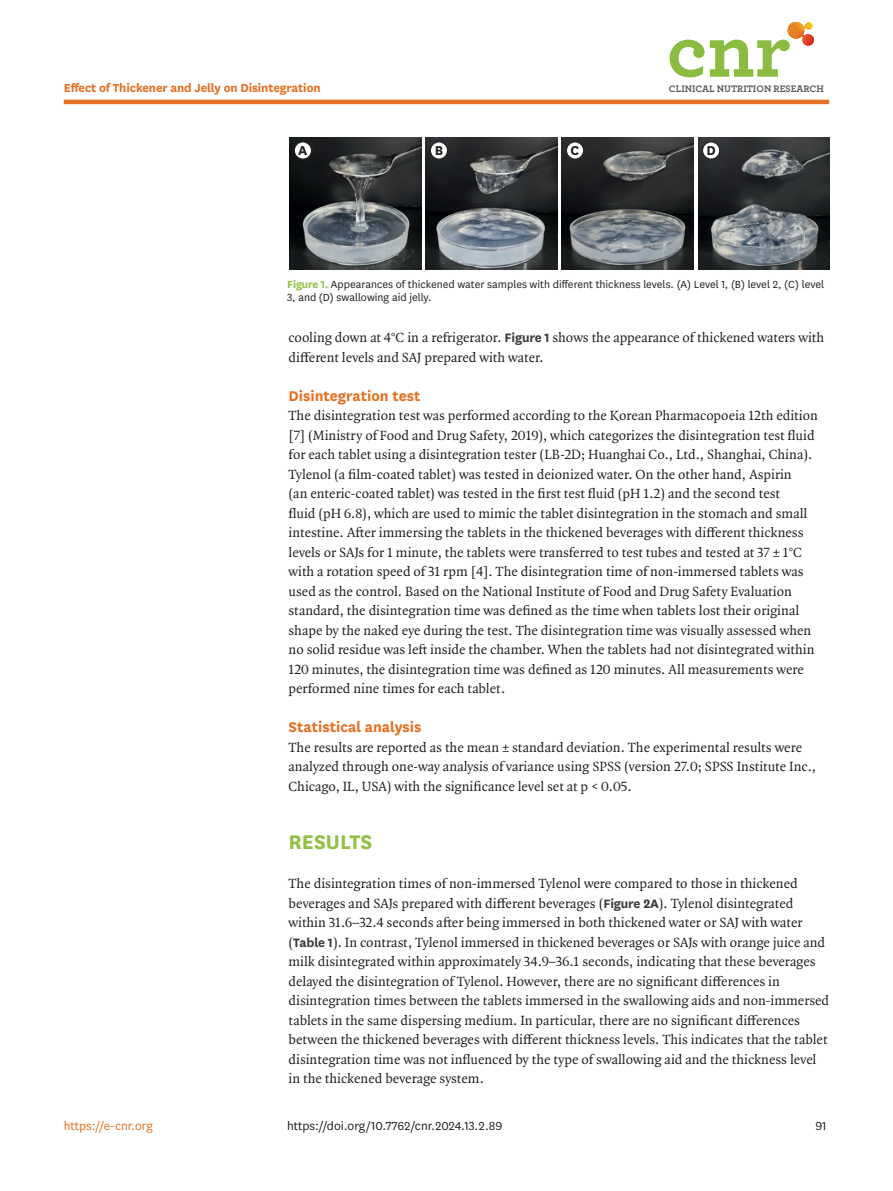
<style>
.page{position:relative;width:893px;height:1191px;background:#fff}
.page>*{position:absolute;margin:0;border:0;box-sizing:border-box;transform-origin:0 0}
.body_title1{font:700 23.1px "National";color:#92c046}
.body_title2{font:700 16.5px "National";color:#e57125}
.t1{font:700 15px "National";color:#231f20}
.body_p_first{font:14.25px/19.5px "Quadraat OT";color:#231f20}
.t2{font:13.5px "National";color:#231f20}
.t3{font:700 13.5px "National";letter-spacing:-.01em;color:#e57125}
.t4{font:13.5px "National";color:#e57125}
.t5{font:12px/13.5px "National";color:#231f20}
.t6{font:700 9.9px "Archer";color:#595756}
.s1{font-weight:700;color:#92c046}
.s2{font-family:"National";font-weight:700;color:#3e3e3f}
</style>
<div class="page">
<hr style="left:64px;top:100px;width:765px;height:4px;background:#e57125">
<svg style="left:670px;top:21px;width:144px;height:56px"></svg>
<div style="left:789px;top:25px;width:9px;height:9px;background:#e78224;border-radius:50%"></div>
<img style="left:290px;top:137px;width:132px;height:133px">
<img style="left:426px;top:137px;width:132px;height:133px">
<img style="left:562px;top:137px;width:132px;height:133px">
<img style="left:698px;top:137px;width:132px;height:133px">
<div style="left:294px;top:142px;width:17px;height:17px;background:#fff;border-radius:50%"></div>
<div style="left:294px;top:141px;width:18px;height:19px;border:1px solid #231f20;border-radius:50%"></div>
<div style="left:430px;top:142px;width:18px;height:17px;background:#fff;border-radius:50%"></div>
<div style="left:430px;top:141px;width:18px;height:19px;border:1px solid #231f20;border-radius:50%"></div>
<div style="left:566px;top:142px;width:18px;height:17px;background:#fff;border-radius:50%"></div>
<div style="left:566px;top:141px;width:18px;height:19px;border:1px solid #231f20;border-radius:50%"></div>
<div style="left:702px;top:142px;width:18px;height:17px;background:#fff;border-radius:50%"></div>
<div style="left:702px;top:141px;width:18px;height:19px;border:1px solid #231f20;border-radius:50%"></div>
<p class="t3" style="left:64px;top:78px;width:258px">Effect of Thickener and Jelly on Disintegration</p>
<p class="t6" style="left:669px;top:81px;width:157px">CLINICAL NUTRITION RESEARCH</p>
<p class="t1" style="left:298px;top:139px;width:11px">A</p>
<p class="t1" style="left:435px;top:139px;width:10px">B</p>
<p class="t1" style="left:571px;top:139px;width:10px">C</p>
<p class="t1" style="left:706px;top:139px;width:11px">D</p>
<p class="t5" style="left:287px;top:277px;width:538px"><span class="s1">Figure 1.</span> Appearances of thickened water samples with different thickness levels. (A) Level 1, (B) level 2, (C) level<br>3, and (D) swallowing aid jelly.</p>
<p class="t4" style="left:64px;top:1116px;width:91px">https://e-cnr.org</p>
<p class="body_p_first" style="left:289px;top:328px;width:537px">cooling down at 4°C in a refrigerator. <span class="s2">Figure 1</span> shows the appearance of thickened waters with different levels and SAJ prepared with water.</p>
<p class="body_title2" style="left:289px;top:384px;width:133px">Disintegration test</p>
<p class="body_p_first" style="left:289px;top:406px;width:531px">The disintegration test was performed according to the Korean Pharmacopoeia 12th edition [7] (Ministry of Food and Drug Safety, 2019), which categorizes the disintegration test fluid for each tablet using a disintegration tester (LB-2D; Huanghai Co., Ltd., Shanghai, China).<br>Tylenol (a film-coated tablet) was tested in deionized water. On the other hand, Aspirin<br>(an enteric-coated tablet) was tested in the first test fluid (pH 1.2) and the second test<br>fluid (pH 6.8), which are used to mimic the tablet disintegration in the stomach and small intestine. After immersing the tablets in the thickened beverages with different thickness levels or SAJs for 1 minute, the tablets were transferred to test tubes and tested at 37 ± 1°C with a rotation speed of 31 rpm [4]. The disintegration time of non-immersed tablets was used as the control. Based on the National Institute of Food and Drug Safety Evaluation standard, the disintegration time was defined as the time when tablets lost their original shape by the naked eye during the test. The disintegration time was visually assessed when no solid residue was left inside the chamber. When the tablets had not disintegrated within 120 minutes, the disintegration time was defined as 120 minutes. All measurements were performed nine times for each tablet.</p>
<p class="body_title2" style="left:289px;top:715px;width:134px">Statistical analysis</p>
<p class="body_p_first" style="left:289px;top:737px;width:529px">The results are reported as the mean ± standard deviation. The experimental results were analyzed through one-way analysis of variance using SPSS (version 27.0; SPSS Institute Inc.,<br>Chicago, IL, USA) with the significance level set at p &lt; 0.05.</p>
<p class="body_title1" style="left:289px;top:826px;width:85px">RESULTS</p>
<p class="body_p_first" style="left:289px;top:874px;width:542px">The disintegration times of non-immersed Tylenol were compared to those in thickened beverages and SAJs prepared with different beverages (<span class="s2">Figure 2A</span>). Tylenol disintegrated within 31.6–32.4 seconds after being immersed in both thickened water or SAJ with water (<span class="s2">Table 1</span>). In contrast, Tylenol immersed in thickened beverages or SAJs with orange juice and milk disintegrated within approximately 34.9–36.1 seconds, indicating that these beverages delayed the disintegration of Tylenol. However, there are no significant differences in disintegration times between the tablets immersed in the swallowing aids and non-immersed tablets in the same dispersing medium. In particular, there are no significant differences between the thickened beverages with different thickness levels. This indicates that the tablet disintegration time was not influenced by the type of swallowing aid and the thickness level in the thickened beverage system.</p>
<p class="t2" style="left:815px;top:1116px;width:13px">91</p>
<p class="t2" style="left:287px;top:1116px;width:217px">https://doi.org/10.7762/cnr.2024.13.2.89</p>
</div>
